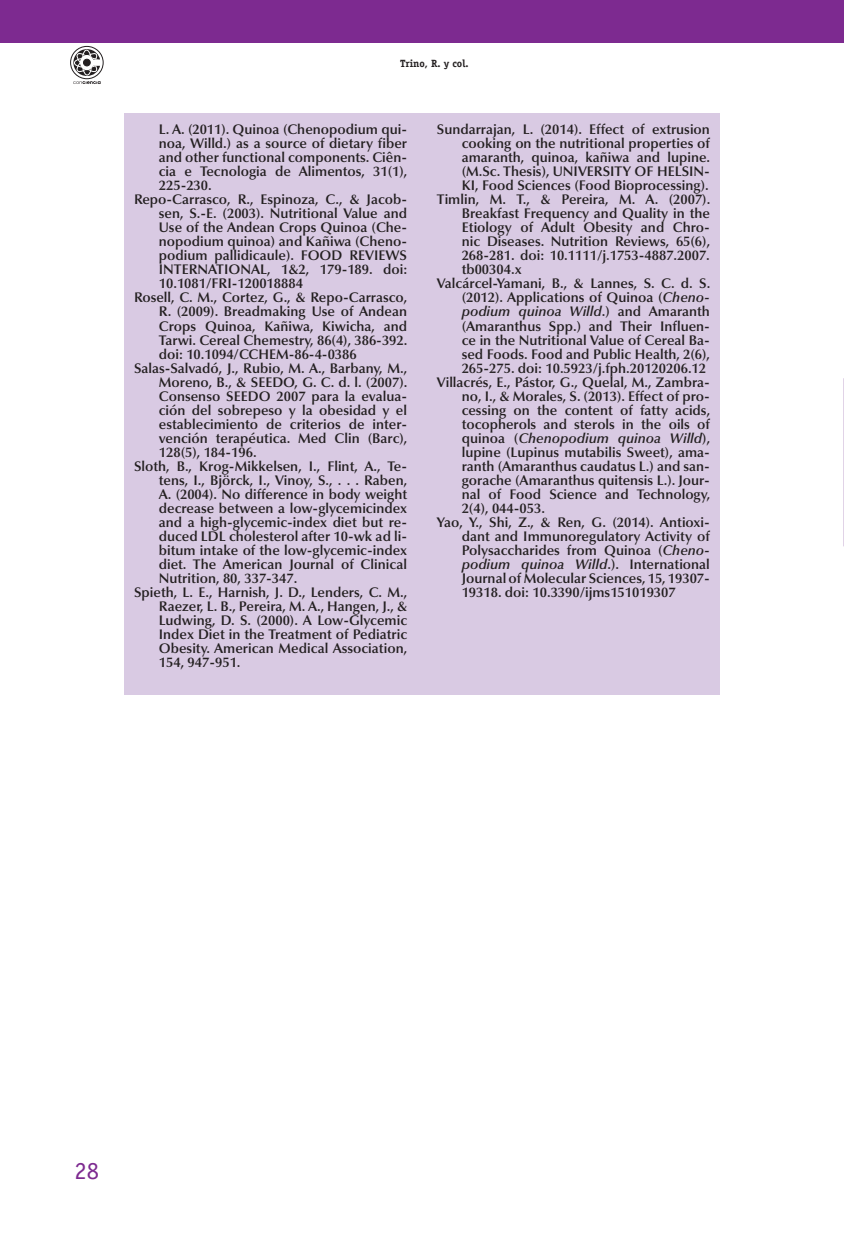
<style>
.page{position:relative;width:844px;height:1241px;background:#fff}
.page>*{position:absolute;margin:0;border:0;box-sizing:border-box;transform-origin:0 0}
.t1{font:24.5px "Officina Serif Std";color:#7d2a90}
.t2{font:600 14px "Optima LT Std";color:#231f20}
.t3{font:italic 600 14px "Optima LT Std";color:#231f20}
.t4{font:700 10.5px "Officina Serif Std";color:#231f20}
.s1{font-style:italic}
.s2{font-style:normal}
</style>
<div class="page">
<div style="left:0;top:0;width:843px;height:42px;background:#7d2a90"></div>
<div style="left:70px;top:46px;width:33px;height:33px;border:1px solid #231f20;border-radius:50%"></div>
<svg style="left:73px;top:49px;width:28px;height:35px"></svg>
<div style="left:124px;top:113px;width:595px;height:581px;background:#d9cae3"></div>
<p class="t4" style="left:400px;top:59px;width:70px">Trino, R. y col.</p>
<p class="t2" style="left:159px;top:123px;width:250px">L. A. (2011). Quinoa (Chenopodium qui-</p>
<p class="t2" style="left:159px;top:137px;width:250px">noa, Willd.) as a source of dietary fiber</p>
<p class="t2" style="left:159px;top:151px;width:250px">and other functional components. Ciên-</p>
<p class="t2" style="left:159px;top:165px;width:250px">cia e Tecnologia de Alimentos, 31(1),</p>
<p class="t2" style="left:159px;top:179px;width:54px">225-230.</p>
<p class="t2" style="left:134px;top:193px;width:274px">Repo-Carrasco, R., Espinoza, C., &amp; Jacob-</p>
<p class="t2" style="left:159px;top:207px;width:250px">sen, S.-E. (2003). Nutritional Value and</p>
<p class="t2" style="left:159px;top:221px;width:250px">Use of the Andean Crops Quinoa (Che-</p>
<p class="t2" style="left:159px;top:235px;width:250px">nopodium quinoa) and Kañiwa (Cheno-</p>
<p class="t2" style="left:159px;top:249px;width:250px">podium pallidicaule). FOOD REVIEWS</p>
<p class="t2" style="left:159px;top:263px;width:250px">INTERNATIONAL, 1&amp;2, 179-189. doi:</p>
<p class="t2" style="left:159px;top:277px;width:145px">10.1081/FRI-120018884</p>
<p class="t2" style="left:134px;top:291px;width:275px">Rosell, C. M., Cortez, G., &amp; Repo-Carrasco,</p>
<p class="t2" style="left:159px;top:305px;width:250px">R. (2009). Breadmaking Use of Andean</p>
<p class="t2" style="left:159px;top:319px;width:250px">Crops Quinoa, Kañiwa, Kiwicha, and</p>
<p class="t2" style="left:159px;top:333px;width:250px">Tarwi. Cereal Chemestry, 86(4), 386-392.</p>
<p class="t2" style="left:159px;top:347px;width:199px">doi: 10.1094/CCHEM-86-4-0386</p>
<p class="t2" style="left:134px;top:361px;width:275px">Salas-Salvadó, J., Rubio, M. A., Barbany, M.,</p>
<p class="t2" style="left:159px;top:375px;width:250px">Moreno, B., &amp; SEEDO, G. C. d. l. (2007).</p>
<p class="t2" style="left:159px;top:389px;width:250px">Consenso SEEDO 2007 para la evalua-</p>
<p class="t2" style="left:159px;top:403px;width:250px">ción del sobrepeso y la obesidad y el</p>
<p class="t2" style="left:159px;top:417px;width:250px">establecimiento de criterios de inter-</p>
<p class="t2" style="left:159px;top:431px;width:250px">vención terapéutica. Med Clin (Barc),</p>
<p class="t2" style="left:159px;top:445px;width:99px">128(5), 184-196.</p>
<p class="t2" style="left:134px;top:459px;width:274px">Sloth, B., Krog-Mikkelsen, I., Flint, A., Te-</p>
<p class="t2" style="left:159px;top:473px;width:250px">tens, I., Björck, I., Vinoy, S., . . . Raben,</p>
<p class="t2" style="left:159px;top:487px;width:250px">A. (2004). No difference in body weight</p>
<p class="t2" style="left:159px;top:501px;width:250px">decrease between a low-glycemicindex</p>
<p class="t2" style="left:159px;top:515px;width:250px">and a high-glycemic-index diet but re-</p>
<p class="t2" style="left:159px;top:529px;width:250px">duced LDL cholesterol after 10-wk ad li-</p>
<p class="t2" style="left:159px;top:543px;width:250px">bitum intake of the low-glycemic-index</p>
<p class="t2" style="left:159px;top:557px;width:250px">diet. The American Journal of Clinical</p>
<p class="t2" style="left:159px;top:571px;width:140px">Nutrition, 80, 337-347.</p>
<p class="t2" style="left:134px;top:585px;width:275px">Spieth, L. E., Harnish, J. D., Lenders, C. M.,</p>
<p class="t2" style="left:159px;top:599px;width:250px">Raezer, L. B., Pereira, M. A., Hangen, J., &amp;</p>
<p class="t2" style="left:159px;top:613px;width:250px">Ludwing, D. S. (2000). A Low-Glycemic</p>
<p class="t2" style="left:159px;top:627px;width:250px">Index Diet in the Treatment of Pediatric</p>
<p class="t2" style="left:159px;top:641px;width:250px">Obesity. American Medical Association,</p>
<p class="t2" style="left:159px;top:655px;width:83px">154, 947-951.</p>
<p class="t2" style="left:437px;top:123px;width:274px">Sundarrajan, L. (2014). Effect of extrusion</p>
<p class="t2" style="left:461px;top:137px;width:250px">cooking on the nutritional properties of</p>
<p class="t2" style="left:461px;top:151px;width:250px">amaranth, quinoa, kañiwa and lupine.</p>
<p class="t2" style="left:461px;top:165px;width:250px">(M.Sc. Thesis), UNIVERSITY OF HELSIN-</p>
<p class="t2" style="left:461px;top:179px;width:248px">KI, Food Sciences (Food Bioprocessing).</p>
<p class="t2" style="left:437px;top:193px;width:275px">Timlin, M. T., &amp; Pereira, M. A. (2007).</p>
<p class="t2" style="left:461px;top:207px;width:250px">Breakfast Frequency and Quality in the</p>
<p class="t2" style="left:461px;top:221px;width:250px">Etiology of Adult Obesity and Chro-</p>
<p class="t2" style="left:461px;top:235px;width:250px">nic Diseases. Nutrition Reviews, 65(6),</p>
<p class="t2" style="left:461px;top:249px;width:250px">268-281. doi: 10.1111/j.1753-4887.2007.</p>
<p class="t2" style="left:461px;top:263px;width:61px">tb00304.x</p>
<p class="t2" style="left:437px;top:277px;width:275px">Valcárcel-Yamani, B., &amp; Lannes, S. C. d. S.</p>
<p class="t2" style="left:461px;top:291px;width:250px">(2012). Applications of Quinoa (<span class="s1">Cheno-</span></p>
<p class="t3" style="left:461px;top:305px;width:250px">podium quinoa Willd<span class="s2">.) and Amaranth</span></p>
<p class="t2" style="left:461px;top:319px;width:250px">(Amaranthus Spp.) and Their Influen-</p>
<p class="t2" style="left:461px;top:333px;width:250px">ce in the Nutritional Value of Cereal Ba-</p>
<p class="t2" style="left:461px;top:347px;width:250px">sed Foods. Food and Public Health, 2(6),</p>
<p class="t2" style="left:461px;top:361px;width:246px">265-275. doi: 10.5923/j.fph.20120206.12</p>
<p class="t2" style="left:437px;top:375px;width:274px">Villacrés, E., Pástor, G., Quelal, M., Zambra-</p>
<p class="t2" style="left:461px;top:389px;width:250px">no, I., &amp; Morales, S. (2013). Effect of pro-</p>
<p class="t2" style="left:461px;top:403px;width:250px">cessing on the content of fatty acids,</p>
<p class="t2" style="left:461px;top:417px;width:250px">tocopherols and sterols in the oils of</p>
<p class="t3" style="left:461px;top:431px;width:250px"><span class="s2">quinoa (</span>Chenopodium quinoa Willd<span class="s2">),</span></p>
<p class="t2" style="left:461px;top:445px;width:250px">lupine (Lupinus mutabilis Sweet), ama-</p>
<p class="t2" style="left:461px;top:459px;width:250px">ranth (Amaranthus caudatus L.) and san-</p>
<p class="t2" style="left:461px;top:473px;width:250px">gorache (Amaranthus quitensis L.). Jour-</p>
<p class="t2" style="left:461px;top:487px;width:250px">nal of Food Science and Technology,</p>
<p class="t2" style="left:461px;top:501px;width:85px">2(4), 044-053.</p>
<p class="t2" style="left:437px;top:515px;width:274px">Yao, Y., Shi, Z., &amp; Ren, G. (2014). Antioxi-</p>
<p class="t2" style="left:461px;top:529px;width:250px">dant and Immunoregulatory Activity of</p>
<p class="t2" style="left:461px;top:543px;width:250px">Polysaccharides from Quinoa (<span class="s1">Cheno-</span></p>
<p class="t3" style="left:461px;top:557px;width:250px">podium quinoa Willd<span class="s2">.). International</span></p>
<p class="t2" style="left:461px;top:571px;width:250px">Journal of Molecular Sciences, 15, 19307-</p>
<p class="t2" style="left:461px;top:585px;width:215px">19318. doi: 10.3390/ijms151019307</p>
<h1 class="t1" style="left:75px;top:1161px;width:26px">28</h1>
</div>
